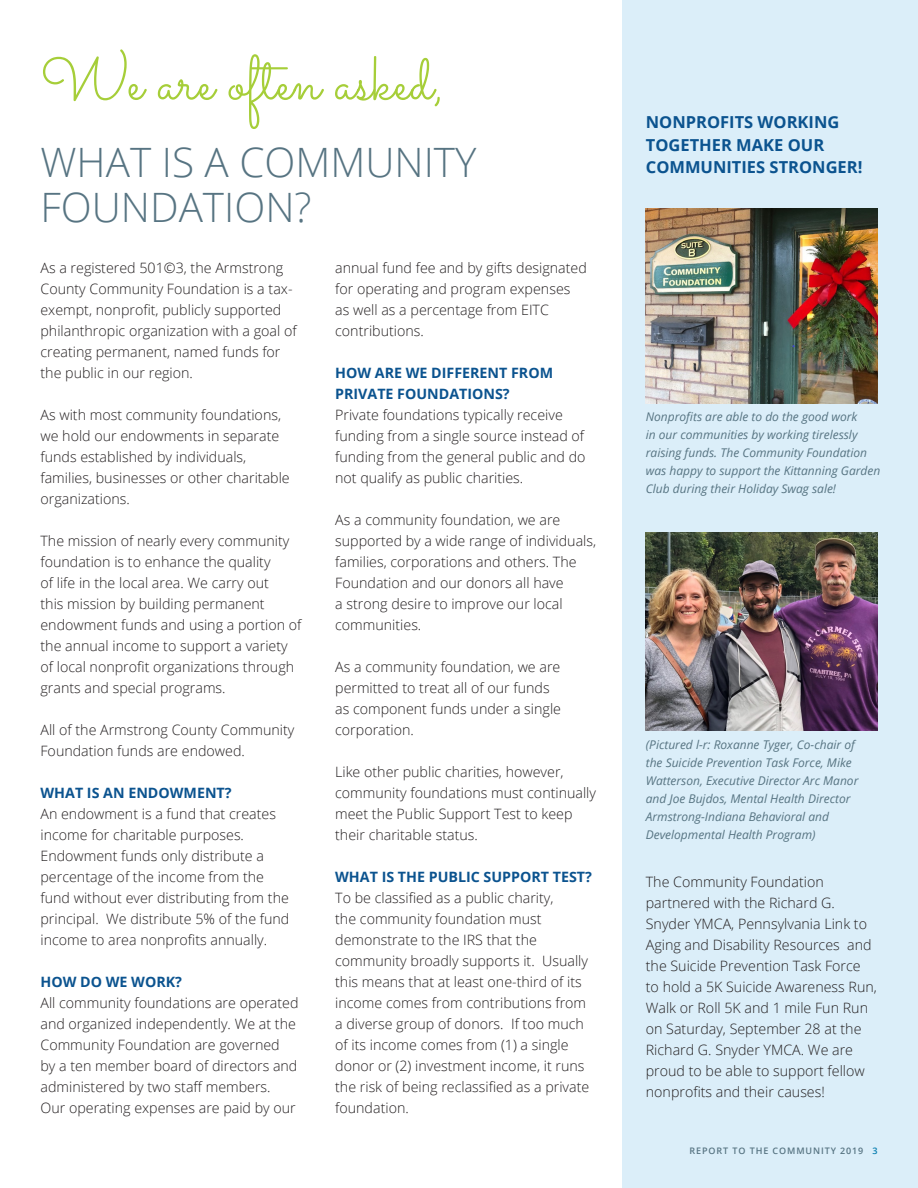
<style>
.page{position:relative;width:918px;height:1188px;background:#fff}
.page>*{position:absolute;margin:0;border:0;box-sizing:border-box;transform-origin:0 0}
.t1{font:63px "Sacramento";color:#a6ce39}
.t2{font:300 40.5px "Open Sans";color:#577482}
.t3{font:700 16.5px/22.5px "Open Sans";color:#0b538f}
.t4{font:300 14.25px/21px "Open Sans";color:#231f20}
.t5{font:700 14.25px/21px "Open Sans";color:#0b538f}
.t6{font:italic 12px/18px "Open Sans";color:#577482}
.t7{font:600 9px "Open Sans";letter-spacing:.1em;color:#577482}
.s1{color:#077eb0}
</style>
<div class="page">
<div style="left:622px;top:0;width:296px;height:1188px;background:#dbeef9"></div>
<img style="left:646px;top:208px;width:232px;height:195px">
<img style="left:646px;top:532px;width:232px;height:198px">
<p class="t1" style="left:40px;top:41px;width:405px">We are often asked,</p>
<p class="t2" style="left:40px;top:135px;width:438px">WHAT IS A COMMUNITY</p>
<p class="t2" style="left:40px;top:180px;width:273px">FOUNDATION?</p>
<p class="t4" style="left:40px;top:257px;width:258px">As a registered 501©3, the Armstrong County Community Foundation is a tax&shy;exempt, nonprofit, publicly supported philanthropic organization with a goal of creating permanent, named funds for the public in our region.</p>
<p class="t4" style="left:40px;top:404px;width:251px">As with most community foundations, we hold our endowments in separate funds established by individuals, families, businesses or other charitable organizations.</p>
<p class="t4" style="left:40px;top:530px;width:262px">The mission of nearly every community foundation is to enhance the quality<br>of life in the local area. We carry out<br>this mission by building permanent endowment funds and using a portion of the annual income to support a variety of local nonprofit organizations through grants and special programs.</p>
<p class="t4" style="left:40px;top:719px;width:256px">All of the Armstrong County Community<br>Foundation funds are endowed.</p>
<p class="t5" style="left:40px;top:782px;width:193px">WHAT IS AN ENDOWMENT?</p>
<p class="t4" style="left:40px;top:803px;width:250px">An endowment is a fund that creates income for charitable purposes.<br>Endowment funds only distribute a percentage of the income from the fund without ever distributing from the principal. We distribute 5% of the fund income to area nonprofits annually.</p>
<p class="t5" style="left:40px;top:971px;width:143px">HOW DO WE WORK?</p>
<p class="t4" style="left:40px;top:992px;width:260px">All community foundations are operated and organized independently. We at the Community Foundation are governed<br>by a ten member board of directors and administered by two staff members.<br>Our operating expenses are paid by our</p>
<p class="t4" style="left:335px;top:257px;width:253px">annual fund fee and by gifts designated for operating and program expenses as well as a percentage from EITC contributions.</p>
<p class="t5" style="left:335px;top:362px;width:219px">HOW ARE WE DIFFERENT FROM<br>PRIVATE FOUNDATIONS?</p>
<p class="t4" style="left:335px;top:404px;width:252px">Private foundations typically receive funding from a single source instead of funding from the general public and do not qualify as public charities.</p>
<p class="t4" style="left:335px;top:509px;width:262px">As a community foundation, we are supported by a wide range of individuals, families, corporations and others. The Foundation and our donors all have<br>a strong desire to improve our local communities.</p>
<p class="t4" style="left:335px;top:656px;width:227px">As a community foundation, we are permitted to treat all of our funds as component funds under a single corporation.</p>
<p class="t4" style="left:335px;top:761px;width:262px">Like other public charities, however, community foundations must continually meet the Public Support Test to keep their charitable status.</p>
<p class="t5" style="left:335px;top:866px;width:258px">WHAT IS THE PUBLIC SUPPORT TEST?</p>
<p class="t4" style="left:335px;top:887px;width:256px">To be classified as a public charity,<br>the community foundation must demonstrate to the IRS that the community broadly supports it. Usually this means that at least one-third of its income comes from contributions from a diverse group of donors. If too much of its income comes from (1) a single donor or (2) investment income, it runs the risk of being reclassified as a private foundation.</p>
<p class="t3" style="left:646px;top:111px;width:218px">NONPROFITS WORKING<br>TOGETHER MAKE OUR<br>COMMUNITIES STRONGER!</p>
<p class="t6" style="left:646px;top:407px;width:236px">Nonprofits are able to do the good work<br>in our communities by working tirelessly raising funds. The Community Foundation was happy to support the Kittanning Garden Club during their Holiday Swag sale!</p>
<p class="t6" style="left:646px;top:735px;width:214px">(Pictured l-r: Roxanne Tyger, Co-chair of the Suicide Prevention Task Force, Mike Watterson, Executive Director Arc Manor and Joe Bujdos, Mental Health Director Armstrong-Indiana Behavioral and Developmental Health Program)</p>
<p class="t4" style="left:646px;top:871px;width:233px">The Community Foundation partnered with the Richard G.<br>Snyder YMCA, Pennsylvania Link to<br>Aging and Disability Resources and the Suicide Prevention Task Force to hold a 5K Suicide Awareness Run,<br>Walk or Roll 5K and 1 mile Fun Run on Saturday, September 28 at the<br>Richard G. Snyder YMCA. We are proud to be able to support fellow nonprofits and their causes!</p>
<p class="t7" style="left:690px;top:1144px;width:189px">REPORT TO THE COMMUNITY 2019 <span class="s1">3</span></p>
</div>
